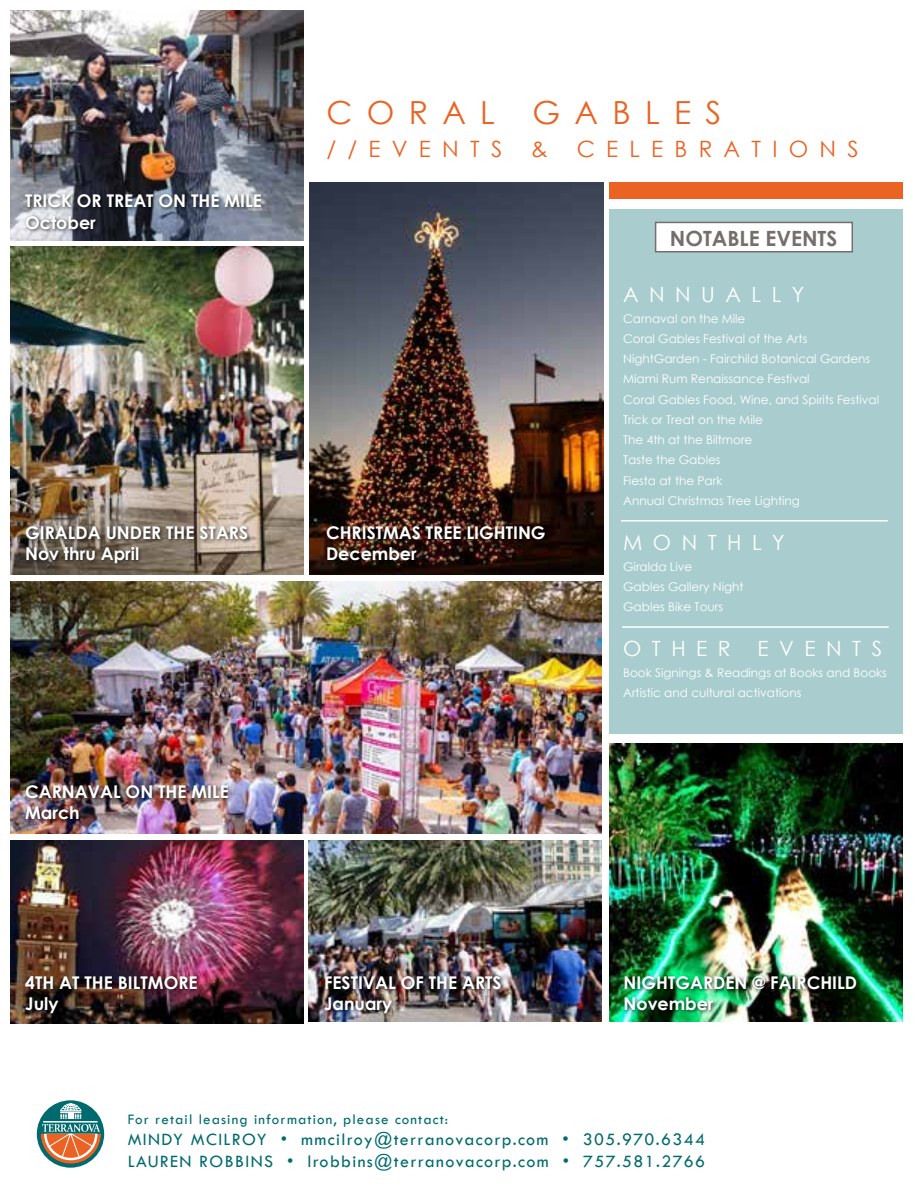
<style>
.page{position:relative;width:918px;height:1188px;background:#fff}
.page>*{position:absolute;margin:0;border:0;box-sizing:border-box;transform-origin:0 0}
.t1{font:31.8px "Century Gothic";letter-spacing:.45em;color:#eb6323}
.t2{font:22.5px "Century Gothic";letter-spacing:.5em;color:#eb6323}
.t3{font:21px "Century Gothic";letter-spacing:.5em;color:#fff}
.t4{font:700 21px "Century Gothic";color:#746e6c}
.t5{font:18px/21.6px "Tw Cen";letter-spacing:.075em;color:#006b6e}
.t6{font:700 17.55px/21px "Century Gothic";color:#fff}
.t7{font:15px "Tw Cen";letter-spacing:.075em;color:#006b6e}
.t8{font:12px/20.2px "Century Gothic";color:#fff}
</style>
<div class="page">
<div style="left:610px;top:183px;width:293px;height:16px;background:#eb6323"></div>
<div style="left:610px;top:210px;width:293px;height:524px;background:#a9cdcf"></div>
<svg style="left:37px;top:1100px;width:67px;height:68px"></svg>
<svg style="left:41px;top:1104px;width:60px;height:60px"></svg>
<hr style="left:43px;top:1121px;width:55px;height:2px;background:#fff">
<img style="left:10px;top:247px;width:293px;height:328px">
<img style="left:10px;top:11px;width:293px;height:229px">
<img style="left:10px;top:582px;width:592px;height:252px">
<img style="left:310px;top:183px;width:293px;height:392px">
<img style="left:610px;top:743px;width:293px;height:279px">
<img style="left:309px;top:841px;width:293px;height:181px">
<img style="left:10px;top:841px;width:293px;height:183px">
<div style="left:23px;top:974px;width:178px;height:43px;background:#000;opacity:.75"></div>
<div style="left:322px;top:974px;width:183px;height:43px;background:#000;opacity:.75"></div>
<div style="left:622px;top:973px;width:238px;height:41px;background:#000;opacity:.75"></div>
<div style="left:23px;top:783px;width:209px;height:40px;background:#000;opacity:.75"></div>
<div style="left:23px;top:524px;width:228px;height:43px;background:#000;opacity:.75"></div>
<div style="left:324px;top:524px;width:225px;height:40px;background:#000;opacity:.75"></div>
<div style="left:23px;top:193px;width:242px;height:39px;background:#000;opacity:.75"></div>
<hr style="left:621px;top:520px;width:267px;height:2px;background:#fff">
<hr style="left:622px;top:626px;width:267px;height:2px;background:#fff">
<div style="left:655px;top:222px;width:198px;height:30px;background:#fff;border:2px solid #746e6c"></div>
<h3 class="t6" style="left:25px;top:190px;width:238px">TRICK OR TREAT ON THE MILE<br>October</h3>
<h1 class="t1" style="left:326px;top:90px;width:396px">CORAL GABLES</h1>
<h2 class="t2" style="left:326px;top:133px;width:177px">//EVENTS</h2>
<h2 class="t2" style="left:531px;top:133px;width:19px">&amp;</h2>
<h2 class="t2" style="left:577px;top:133px;width:283px">CELEBRATIONS</h2>
<h3 class="t4" style="left:670px;top:222px;width:169px">NOTABLE EVENTS</h3>
<h3 class="t6" style="left:25px;top:521px;width:225px">GIRALDA UNDER THE STARS<br>Nov thru April</h3>
<h3 class="t6" style="left:326px;top:521px;width:221px">CHRISTMAS TREE LIGHTING<br>December</h3>
<h3 class="t6" style="left:25px;top:781px;width:205px">CARNAVAL ON THE MILE<br>March</h3>
<h3 class="t3" style="left:623px;top:280px;width:183px">ANNUALLY</h3>
<p class="t8" style="left:623px;top:308px;width:257px">Carnaval on the Mile<br>Coral Gables Festival of the Arts<br>NightGarden - Fairchild Botanical Gardens<br>Miami Rum Renaissance Festival<br>Coral Gables Food, Wine, and Spirits Festival<br>Trick or Treat on the Mile<br>The 4th at the Biltmore<br>Taste the Gables<br>Fiesta at the Park<br>Annual Christmas Tree Lighting</p>
<h3 class="t3" style="left:623px;top:528px;width:163px">MONTHLY</h3>
<p class="t8" style="left:623px;top:556px;width:122px">Giralda Live<br>Gables Gallery Night<br>Gables Bike Tours</p>
<h3 class="t3" style="left:623px;top:634px;width:109px">OTHER</h3>
<h3 class="t3" style="left:758px;top:634px;width:126px">EVENTS</h3>
<p class="t8" style="left:623px;top:662px;width:265px">Book Signings &amp; Readings at Books and Books<br>Artistic and cultural activations</p>
<h3 class="t6" style="left:25px;top:971px;width:174px">4TH AT THE BILTMORE<br>July</h3>
<h3 class="t6" style="left:324px;top:971px;width:179px">FESTIVAL OF THE ARTS<br>January</h3>
<h3 class="t6" style="left:624px;top:971px;width:235px">NIGHTGARDEN @ FAIRCHILD<br>November</h3>
<p class="t7" style="left:128px;top:1110px;width:322px">For retail leasing information, please contact:</p>
<h3 class="t5" style="left:128px;top:1129px;width:579px">MINDY MCILROY • mmcilroy@terranovacorp.com • 305.970.6344<br>LAUREN ROBBINS • lrobbins@terranovacorp.com • 757.581.2766</h3>
</div>
